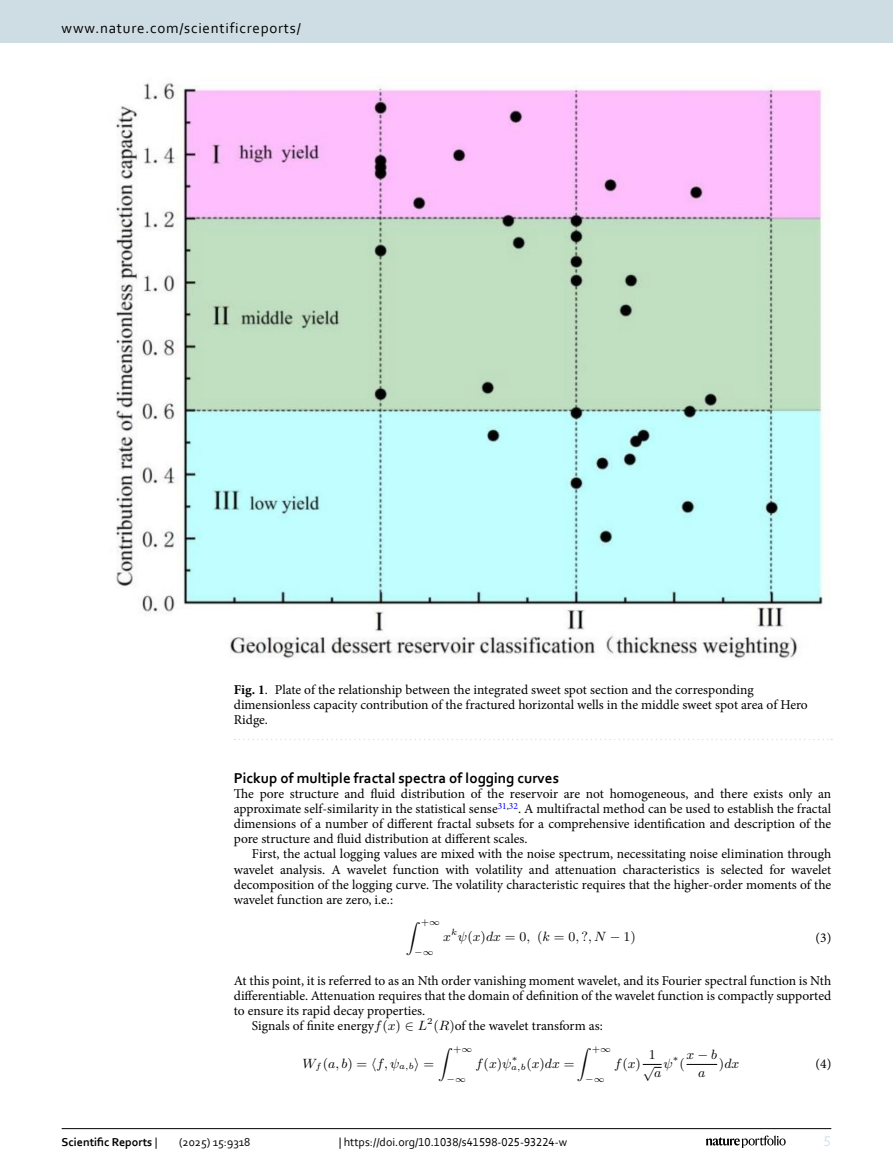
<style>
.page{position:relative;width:893px;height:1174px;background:#fff}
.page>*{position:absolute;margin:0;border:0;box-sizing:border-box;transform-origin:0 0}
.Head_2{font:700 15px "Corbel";color:#000}
.t1{font:15px "Corbel";letter-spacing:.05em;color:#000}
.t2{font:15px "LM Math Extension 10";color:#000}
.t3{font:15px "Corbel";color:#d9e4eb}
.Body_Text{font:13.5px/15px "Minion Pro";color:#000;text-align:justify}
.Body_Text_Indent{font:13.5px/15px "Minion Pro";letter-spacing:-.005em;color:#000;text-align:justify}
.Figure_Caption{font:13.5px/15px "Minion Pro";color:#000}
.t4{font:13.5px/17.9px "LM Math Italic 9";color:#000;text-align:center}
.t5{font:13.5px/18.3px "LM Roman 9";color:#000;text-align:center}
.EQ{font:13.5px "Minion Pro";color:#000}
.t6{font:12px "Corbel";color:#000}
.t7{font:700 12px "Corbel";color:#000}
.t8{font:9px/8.9px "LM Math Italic 6";color:#000}
.s1{font-weight:700}
.s2{font-family:"LM Math Italic 9"}
.s3{font-family:"LM Roman 9"}
.s4{font-weight:400}
</style>
<div class="page">
<svg style="left:643px;top:1064px;width:19px;height:4px"></svg>
<hr style="left:686px;top:1064px;width:31px;height:1px;background:#000">
<img style="left:116px;top:82px;width:707px;height:577px">
<svg style="left:235px;top:738px;width:597px;height:2px"></svg>
<hr style="left:62px;top:1128px;width:769px;height:1px;background:#000">
<svg style="left:706px;top:1135px;width:80px;height:12px"></svg>
<div style="left:0;top:0;width:893px;height:43px;background:#cedde4"></div>
<p class="t1" style="left:62px;top:18px;width:241px">www.nature.com/scientificreports/</p>
<p class="Figure_Caption" style="left:234px;top:682px;width:575px"><span class="s1">Fig. 1</span>. Plate of the relationship between the integrated sweet spot section and the corresponding dimensionless capacity contribution of the fractured horizontal wells in the middle sweet spot area of Hero<br>Ridge.</p>
<p class="Head_2" style="left:234px;top:769px;width:327px">Pickup of multiple fractal spectra of logging curves</p>
<p class="Body_Text" style="left:234px;top:786px;width:599px">The pore structure and fluid distribution of the reservoir are not homogeneous, and there exists only an approximate self-similarity in the statistical sense<sup>31</sup><sup>,</sup><sup>32</sup>. A multifractal method can be used to establish the fractal dimensions of a number of different fractal subsets for a comprehensive identification and description of the pore structure and fluid distribution at different scales.</p>
<p class="Body_Text_Indent" style="left:234px;top:846px;width:599px;text-indent:18px">First, the actual logging values are mixed with the noise spectrum, necessitating noise elimination through wavelet analysis. A wavelet function with volatility and attenuation characteristics is selected for wavelet decomposition of the logging curve. The volatility characteristic requires that the higher-order moments of the wavelet function are zero, i.e.:</p>
<p class="t2" style="left:406px;top:907px;width:36px">∫ <sub>+</sub>∞</p>
<p class="t8" style="left:451px;top:928px;width:7px">k</p>
<p class="t5" style="left:458px;top:926px;width:179px"><span class="s2">ψ</span>(<span class="s2">x</span>)<span class="s2">dx</span> = 0<span class="s2">,</span> (<span class="s2">k</span> = 0<span class="s2">,</span> ?<span class="s2">,N</span> − 1)</p>
<p class="EQ" style="left:815px;top:928px;width:17px">(3)</p>
<p class="Body_Text" style="left:234px;top:973px;width:599px">At this point, it is referred to as an Nth order vanishing moment wavelet, and its Fourier spectral function is Nth differentiable. Attenuation requires that the domain of definition of the wavelet function is compactly supported to ensure its rapid decay properties.</p>
<p class="Body_Text_Indent" style="left:252px;top:1018px;width:352px">Signals of finite energy<span class="s2">f</span><span class="s3">(</span><span class="s2">x</span><span class="s3">)</span> ∈ <span class="s2">L</span><sup>2</sup><span class="s3">(</span><span class="s2">R</span><span class="s3">)</span>of the wavelet transform as:</p>
<p class="t4" style="left:302px;top:1055px;width:133px">W<sub>f</sub> <span class="s3">(</span>a, b<span class="s3">) =</span> ⟨f,ψ<sub>a,b</sub>⟩ <span class="s3">=</span></p>
<p class="t2" style="left:438px;top:1033px;width:36px">∫ <sub>+</sub>∞</p>
<p class="t4" style="left:475px;top:1055px;width:37px">f<span class="s3">(</span>x<span class="s3">)</span>ψ</p>
<p class="t8" style="left:511px;top:1054px;width:65px">∗<br>a,b<sup>(</sup><sup>x</sup><sup>)</sup><sup>dx</sup> <sup>=</sup></p>
<p class="t2" style="left:577px;top:1033px;width:36px">∫ <sub>+</sub>∞</p>
<p class="t4" style="left:614px;top:1055px;width:42px">f<span class="s3">(</span>x<span class="s3">)</span>√</p>
<p class="t4" style="left:443px;top:929px;width:9px">x</p>
<p class="t5" style="left:649px;top:1044px;width:14px">1 <span class="s2">a</span></p>
<p class="t4" style="left:663px;top:1055px;width:11px">ψ</p>
<p class="t5" style="left:679px;top:1053px;width:7px">(</p>
<p class="t4" style="left:686px;top:1046px;width:32px">x−b a</p>
<p class="t4" style="left:719px;top:1055px;width:22px"><span class="s3">)</span>dx</p>
<p class="EQ" style="left:815px;top:1054px;width:17px">(4)</p>
<p class="t7" style="left:62px;top:1134px;width:97px">Scientific Reports <span class="s4">|</span></p>
<p class="t6" style="left:179px;top:1134px;width:73px">(2025) 15:9318</p>
<p class="t6" style="left:339px;top:1134px;width:230px">| https://doi.org/10.1038/s41598-025-93224-w</p>
<p class="t3" style="left:824px;top:1132px;width:9px">5</p>
</div>
